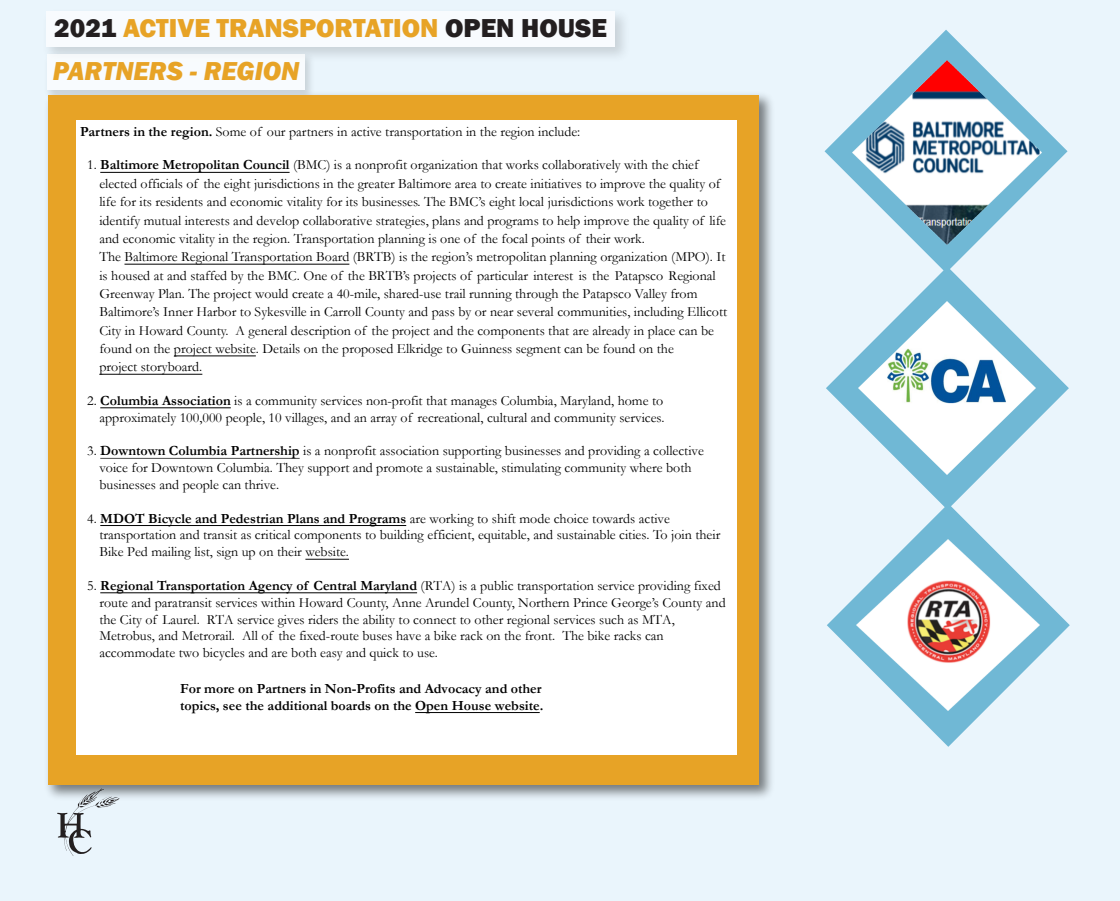
<style>
.page{position:relative;width:1120px;height:901px;background:#fff}
.page>*{position:absolute;margin:0;border:0;box-sizing:border-box;transform-origin:0 0}
.t1{font:800 26.69px/43.8px "Franklin Gothic";color:#e7a326}
.t2{font:14px/18.3px "Garamond";color:#000}
.t3{font:700 14px/16.8px "Garamond";color:#000}
.s1{color:#231f20}
.s2{font-style:italic}
.s3{font-weight:700}
</style>
<div class="page">
<div style="left:0;top:0;width:1120px;height:900px;background:#eaf5fc"></div>
<svg style="left:825px;top:30px;width:243px;height:236px"></svg>
<svg style="left:57px;top:803px;width:59px;height:52px"></svg>
<img style="left:46px;top:11px;width:578px;height:45px">
<div style="left:46px;top:12px;width:569px;height:35px;background:#f8fbfe"></div>
<svg style="left:826px;top:266px;width:243px;height:237px"></svg>
<svg style="left:827px;top:503px;width:243px;height:243px"></svg>
<img style="left:46px;top:50px;width:272px;height:38px">
<div style="left:47px;top:55px;width:257px;height:35px;background:#f8fbfe"></div>
<img style="left:47px;top:88px;width:725px;height:715px">
<div style="left:48px;top:95px;width:711px;height:689px;background:#e7a326"></div>
<div style="left:76px;top:121px;width:661px;height:633px;background:#fff"></div>
<img style="left:852px;top:60px;width:190px;height:184px">
<img style="left:858px;top:302px;width:178px;height:172px">
<img style="left:857px;top:539px;width:182px;height:171px">
<hr style="left:100px;top:172px;width:190px;height:1px;background:#000">
<hr style="left:124px;top:264px;width:225px;height:1px;background:#000">
<hr style="left:174px;top:355px;width:82px;height:1px;background:#000">
<hr style="left:99px;top:374px;width:103px;height:1px;background:#000">
<hr style="left:100px;top:407px;width:131px;height:1px;background:#000">
<hr style="left:100px;top:457px;width:200px;height:1px;background:#000">
<hr style="left:100px;top:525px;width:306px;height:1px;background:#000">
<hr style="left:305px;top:558px;width:44px;height:1px;background:#000">
<hr style="left:100px;top:592px;width:317px;height:1px;background:#000">
<hr style="left:415px;top:711px;width:125px;height:1px;background:#000">
<h1 class="t1" style="left:53px;top:6px;width:555px"><span class="s1">2021</span> ACTIVE TRANSPORTATION <span class="s1">OPEN HOUSE<br></span><span class="s2">PARTNERS - REGION</span></h1>
<p class="t2" style="left:80px;top:122px;width:502px"><span class="s3">Partners in the region.</span> Some of our partners in active transportation in the region include:</p>
<p class="t2" style="left:99px;top:155px;width:629px;text-indent:-12px">1. <span class="s3">Baltimore Metropolitan Council</span> (BMC) is a nonprofit organization that works collaboratively with the chief elected officials of the eight jurisdictions in the greater Baltimore area to create initiatives to improve the quality of life for its residents and economic vitality for its businesses. The BMC’s eight local jurisdictions work together to identify mutual interests and develop collaborative strategies, plans and programs to help improve the quality of life and economic vitality in the region. Transportation planning is one of the focal points of their work.<br>The Baltimore Regional Transportation Board (BRTB) is the region’s metropolitan planning organization (MPO). It is housed at and staffed by the BMC. One of the BRTB’s projects of particular interest is the Patapsco Regional Greenway Plan. The project would create a 40-mile, shared-use trail running through the Patapsco Valley from Baltimore’s Inner Harbor to Sykesville in Carroll County and pass by or near several communities, including Ellicott City in Howard County. A general description of the project and the components that are already in place can be found on the project website. Details on the proposed Elkridge to Guinness segment can be found on the<br>project storyboard.</p>
<p class="t2" style="left:87px;top:391px;width:579px;line-height:16.8px;text-align:right">2. <span class="s3">Columbia Association</span> is a community services non-profit that manages Columbia, Maryland, home to approximately 100,000 people, 10 villages, and an array of recreational, cultural and community services.</p>
<p class="t2" style="left:99px;top:442px;width:606px;line-height:16.8px;text-indent:-12px">3. <span class="s3">D</span><span class="s3">owntown Columbia</span> <span class="s3">Partnership</span> is a nonprofit association supporting businesses and providing a collective voice for Downtown Columbia. They support and promote a sustainable, stimulating community where both businesses and people can thrive.</p>
<p class="t2" style="left:99px;top:509px;width:622px;line-height:16.8px;text-indent:-12px">4. <span class="s3">MDOT Bicycle and Pedestrian Plans and Programs</span> are working to shift mode choice towards active transportation and transit as critical components to building efficient, equitable, and sustainable cities. To join their<br>Bike Ped mailing list, sign up on their website.</p>
<p class="t2" style="left:99px;top:576px;width:628px;line-height:16.8px;text-indent:-12px">5. <span class="s3">Regional Transportation Agency of Central Maryland</span> (RTA) is a public transportation service providing fixed route and paratransit services within Howard County, Anne Arundel County, Northern Prince George’s County and the City of Laurel. RTA service gives riders the ability to connect to other regional services such as MTA, Metrobus, and Metrorail. All of the fixed-route buses have a bike rack on the front. The bike racks can accommodate two bicycles and are both easy and quick to use.</p>
<p class="t3" style="left:180px;top:679px;width:365px">For more on Partners in Non-Profits and Advocacy and other topics, see the additional boards on the Open House website.</p>
</div>
